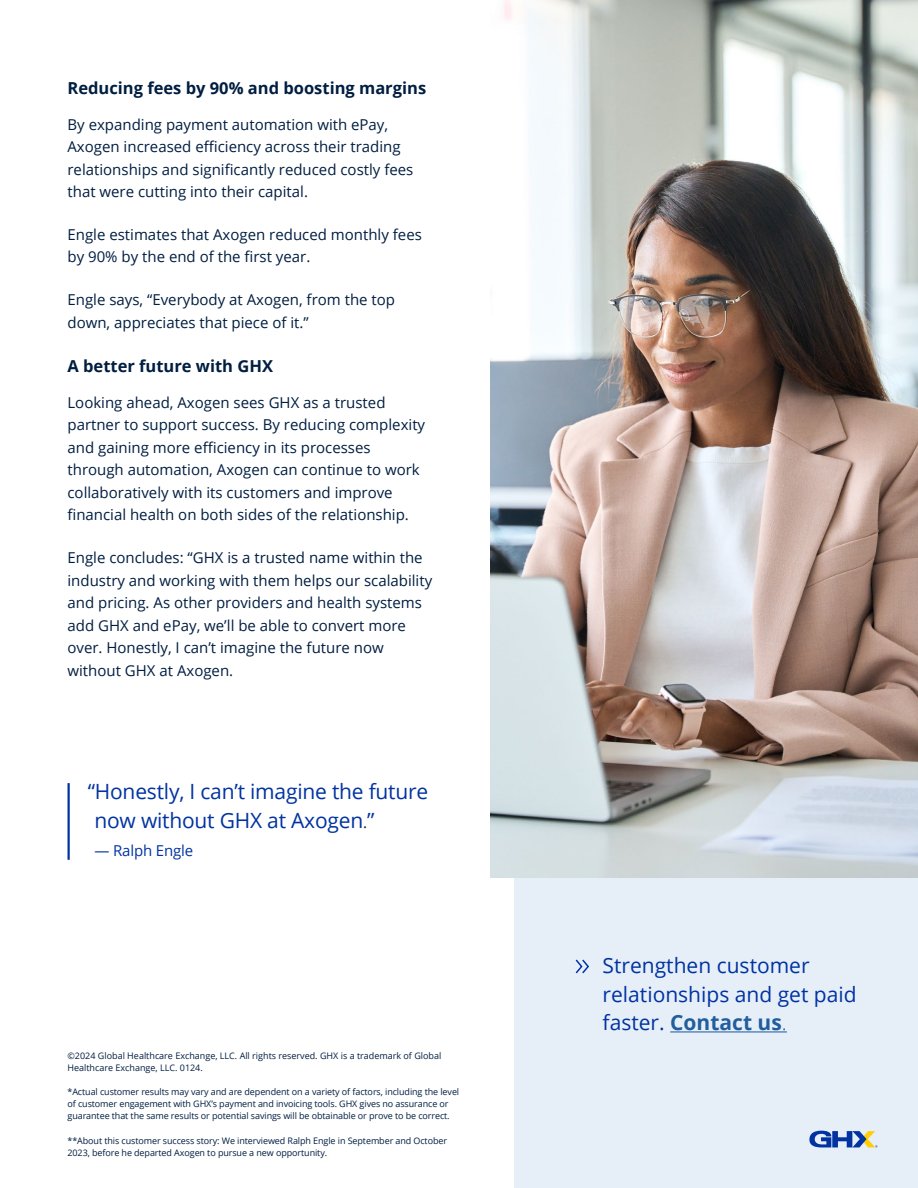
<style>
.page{position:relative;width:918px;height:1188px;background:#fff}
.page>*{position:absolute;margin:0;border:0;box-sizing:border-box;transform-origin:0 0}
.t1{font:21px/28.5px "Open Sans";letter-spacing:-.01em;color:#0033a1}
.t2{font:700 16.5px "Open Sans";color:#011e41}
.t3{font:15px/22.5px "Open Sans";color:#011e41}
.t4{font:15px "Open Sans";letter-spacing:-.01em;color:#0033a1}
.t5{font:9px/12px "Open Sans";letter-spacing:-.01em;color:#011e41}
.s1{font-size:15px;color:#011e41}
.s2{font-weight:700;color:#215e9e}
.s3{font-weight:300;color:#215e9e}
</style>
<div class="page">
<div style="left:515px;top:253px;width:403px;height:935px;background:#e6eef8"></div>
<img style="left:490px;top:0;width:428px;height:878px">
<hr style="left:670px;top:1031px;width:117px;height:1px;background:#215e9e">
<svg style="left:575px;top:959px;width:14px;height:15px"></svg>
<hr style="left:68px;top:783px;width:2px;height:77px;background:#0033a1">
<svg style="left:809px;top:1131px;width:68px;height:16px"></svg>
<p class="t2" style="left:68px;top:76px;width:360px">Reducing fees by 90% and boosting margins</p>
<p class="t3" style="left:68px;top:113px;width:347px">By expanding payment automation with ePay, Axogen increased efficiency across their trading relationships and significantly reduced costly fees that were cutting into their capital.</p>
<p class="t3" style="left:68px;top:223px;width:356px">Engle estimates that Axogen reduced monthly fees by 90% by the end of the first year.</p>
<p class="t3" style="left:68px;top:288px;width:329px">Engle says, “Everybody at Axogen, from the top down, appreciates that piece of it.”</p>
<p class="t2" style="left:68px;top:354px;width:207px">A better future with GHX</p>
<p class="t3" style="left:68px;top:391px;width:359px">Looking ahead, Axogen sees GHX as a trusted partner to support success. By reducing complexity and gaining more efficiency in its processes through automation, Axogen can continue to work collaboratively with its customers and improve financial health on both sides of the relationship.</p>
<p class="t3" style="left:68px;top:546px;width:366px">Engle concludes: “GHX is a trusted name within the industry and working with them helps our scalability and pricing. As other providers and health systems add GHX and ePay, we’ll be able to convert more over. Honestly, I can’t imagine the future now without GHX at Axogen.</p>
<h1 class="t1" style="left:94px;top:777px;width:335px;text-indent:-7px">“Honestly, I can’t imagine the future now without GHX at Axogen<span class="s1">.</span>”</h1>
<p class="t4" style="left:94px;top:840px;width:100px">— Ralph Engle</p>
<p class="t5" style="left:68px;top:1049px;width:375px">©2024 Global Healthcare Exchange, LLC. All rights reserved. GHX is a trademark of Global<br>Healthcare Exchange, LLC. 0124.</p>
<p class="t5" style="left:68px;top:1085px;width:393px">*Actual customer results may vary and are dependent on a variety of factors, including the level of customer engagement with GHX’s payment and invoicing tools. GHX gives no assurance or guarantee that the same results or potential savings will be obtainable or prove to be correct.</p>
<p class="t5" style="left:68px;top:1134px;width:381px">**About this customer success story: We interviewed Ralph Engle in September and October<br>2023, before he departed Axogen to pursue a new opportunity.</p>
<h1 class="t1" style="left:603px;top:951px;width:256px">Strengthen customer relationships and get paid faster. <span class="s2">Contact us</span><span class="s3">.</span></h1>
</div>
